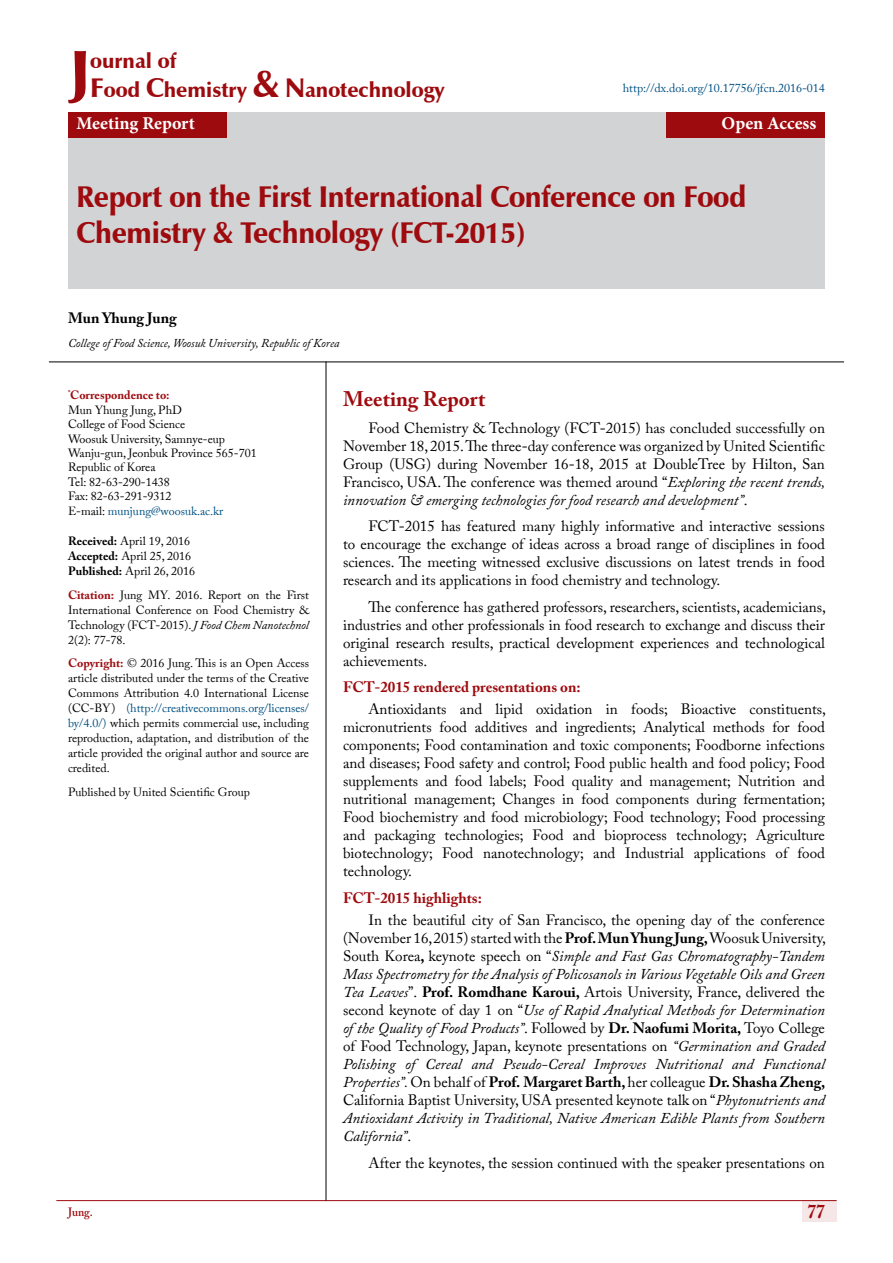
<style>
.page{position:relative;width:893px;height:1263px;background:#fff}
.page>*{position:absolute;margin:0;border:0;box-sizing:border-box;transform-origin:0 0}
.t1{font:900 62.1px "Zapf Humanist 601 BT";color:#9e0b0f}
.t2{font:900 30px/36px "Zapf Humanist 601 BT";letter-spacing:-.01em;color:#9e0b0f;scale:.95 1}
.t3{font:900 21px/29.4px "Zapf Humanist 601 BT";color:#9e0b0f}
.t4{font:700 21px "Adobe Caslon Pro";color:#9e0b0f}
.t5{font:700 19.5px "Adobe Caslon Pro";color:#9e0b0f;scale:.9 1}
.t6{font:700 18px "Minion Pro";color:#fff}
.t7{font:15px/18px "Adobe Caslon Pro";color:#000;text-align:justify}
.t8{font:italic 15px/18px "Adobe Caslon Pro";color:#000;text-align:justify}
.t9{font:700 15px "Adobe Caslon Pro";color:#9e0b0f}
.t10{font:700 15px "Adobe Caslon Pro";color:#000}
.t11{font:12px/15px "Adobe Caslon Pro";color:#000}
.t12{font:italic 12px "Adobe Caslon Pro";color:#000}
.t13{font:12px "Adobe Caslon Pro";color:#005082}
.t14{font:600 12px "Adobe Caslon Pro";color:#9e0b0f;scale:.95 1}
.s1{font-size:27px}
.s2{font-size:37.5px}
.s3{font-weight:700;color:#9e0b0f}
.s4{color:#005083}
.s5{font-weight:700}
.s6{font-style:italic}
.s7{color:#005082}
.s8{font-style:normal}
.s9{font-weight:700;font-style:normal}
</style>
<div class="page">
<div style="left:802px;top:1200px;width:35px;height:21px;background:#f5e7e7"></div>
<hr style="left:56px;top:1200px;width:781px;height:1px;background:#9e0b0f">
<div style="left:68px;top:112px;width:757px;height:177px;background:#d1d3d4"></div>
<div style="left:68px;top:112px;width:159px;height:26px;background:#9e0b0f"></div>
<div style="left:666px;top:112px;width:159px;height:26px;background:#9e0b0f"></div>
<hr style="left:326px;top:361px;width:1px;height:839px;background:#000">
<hr style="left:49px;top:361px;width:795px;height:1px;background:#000">
<h1 class="t1" style="left:70px;top:34px;width:22px">J</h1>
<h3 class="t3" style="left:90px;top:46px;width:356px">ournal of<br><span class="s1">F</span>ood <span class="s1">C</span>hemistry <span class="s2">&amp;</span> <span class="s1">N</span>anotechnology</h3>
<p class="t13" style="left:623px;top:81px;width:204px">http://dx.doi.org/10.17756/jfcn.2016-014</p>
<p class="t6" style="left:77px;top:111px;width:120px">Meeting Report</p>
<p class="t6" style="left:721px;top:111px;width:96px">Open Access</p>
<h2 class="t2" style="left:77px;top:179px;width:706px">Report on the First International Conference on Food<br>Chemistry &amp; Technology (FCT-2015)</h2>
<p class="t10" style="left:68px;top:309px;width:110px">Mun Yhung Jung</p>
<p class="t12" style="left:68px;top:336px;width:273px">College of Food Science, Woosuk University, Republic of Korea</p>
<p class="t11" style="left:68px;top:388px;width:190px;line-height:14.5px"><sup>*</sup><span class="s3">Correspondence to:<br></span>Mun Yhung Jung, PhD<br>College of Food Science<br>Woosuk University, Samnye-eup<br>Wanju-gun, Jeonbuk Province 565-701<br>Republic of Korea<br>Tel: 82-63-290-1438<br>Fax: 82-63-291-9312<br>E-mail: <span class="s4">munjung@woosuk.ac.kr</span></p>
<p class="t11" style="left:68px;top:533px;width:129px"><span class="s5">Received:</span> April 19, 2016<br><span class="s5">Accepted:</span> April 25, 2016<br><span class="s5">Published:</span> April 26, 2016</p>
<p class="t11" style="left:68px;top:587px;width:242px;text-align:justify"><span class="s3">Citation:</span> Jung MY. 2016. Report on the First International Conference on Food Chemistry &amp; Technology (FCT-2015). <span class="s6">J Food Chem Nanotechnol </span>2(2): 77-78.</p>
<p class="t11" style="left:68px;top:656px;width:242px;text-align:justify"><span class="s3">Copyright:</span> © 2016 Jung. This is an Open Access article distributed under the terms of the Creative Commons Attribution 4.0 International License (CC-BY) <span class="s7">(http://creativecommons.org/licenses/ by/4.0/)</span> which permits commercial use, including reproduction, adaptation, and distribution of the article provided the original author and source are credited.</p>
<p class="t11" style="left:68px;top:784px;width:183px">Published by United Scientific Group</p>
<h3 class="t4" style="left:343px;top:386px;width:144px">Meeting Report</h3>
<p class="t7" style="left:343px;top:418px;width:484px;text-indent:26px">Food Chemistry &amp; Technology (FCT-2015) has concluded successfully on November 18, 2015. The three-day conference was organized by United Scientific Group (USG) during November 16-18, 2015 at DoubleTree by Hilton, San Francisco, USA. The conference was themed around “<span class="s6">Exploring the recent trends, innovation &amp; emerging technologies for food research and development”</span>.</p>
<p class="t7" style="left:343px;top:517px;width:483px;text-indent:26px">FCT-2015 has featured many highly informative and interactive sessions to encourage the exchange of ideas across a broad range of disciplines in food sciences. The meeting witnessed exclusive discussions on latest trends in food research and its applications in food chemistry and technology.</p>
<p class="t7" style="left:343px;top:597px;width:484px;text-indent:26px">The conference has gathered professors, researchers, scientists, academicians, industries and other professionals in food research to exchange and discuss their original research results, practical development experiences and technological achievements.</p>
<p class="t9" style="left:343px;top:678px;width:239px">FCT-2015 rendered presentations on:</p>
<p class="t7" style="left:343px;top:700px;width:484px;text-indent:26px">Antioxidants and lipid oxidation in foods; Bioactive constituents, micronutrients food additives and ingredients; Analytical methods for food components; Food contamination and toxic components; Foodborne infections and diseases; Food safety and control; Food public health and food policy; Food supplements and food labels; Food quality and management; Nutrition and nutritional management; Changes in food components during fermentation; Food biochemistry and food microbiology; Food technology; Food processing and packaging technologies; Food and bioprocess technology; Agriculture biotechnology; Food nanotechnology; and Industrial applications of food technology.</p>
<p class="t9" style="left:343px;top:889px;width:140px">FCT-2015 highlights:</p>
<p class="t8" style="left:343px;top:911px;width:484px;text-indent:26px"><span class="s8">In the beautiful city of San Francisco, the opening day of the conference (November 16, 2015) started with the</span> <span class="s9">Prof. Mun Yhung Jung,</span> <span class="s8">Woosuk University, South Korea</span><span class="s9">,</span> <span class="s8">keynote speech on “</span>Simple and Fast Gas Chromatography-Tandem Mass Spectrometry for the Analysis of Policosanols in Various Vegetable Oils and Green Tea Leaves<span class="s8">”.</span> <span class="s9">Prof. Romdhane Karoui,</span> <span class="s8">Artois University, France, delivered the second keynote of day 1 on “</span>Use of Rapid Analytical Methods for Determination of the Quality of Food Products”<span class="s8">. Followed by</span> <span class="s9">Dr. Naofumi Morita,</span> <span class="s8">Toyo College of Food Technology, Japan, keynote presentations on</span> “Germination and Graded Polishing of Cereal and Pseudo-Cereal Improves Nutritional and Functional Properties”. <span class="s8">On behalf of</span> <span class="s9">Prof. Margaret Barth,</span> <span class="s8">her colleague</span> <span class="s9">Dr. Shasha Zheng, </span><span class="s8">California Baptist University, USA presented keynote talk on “</span>Phytonutrients and Antioxidant Activity in Traditional, Native American Edible Plants from Southern California”<span class="s8">.</span></p>
<p class="t7" style="left:369px;top:1153px;width:458px">After the keynotes, the session continued with the speaker presentations on</p>
<p class="t14" style="left:68px;top:1204px;width:28px">Jung.</p>
<h3 class="t5" style="left:807px;top:1200px;width:21px">77</h3>
</div>
